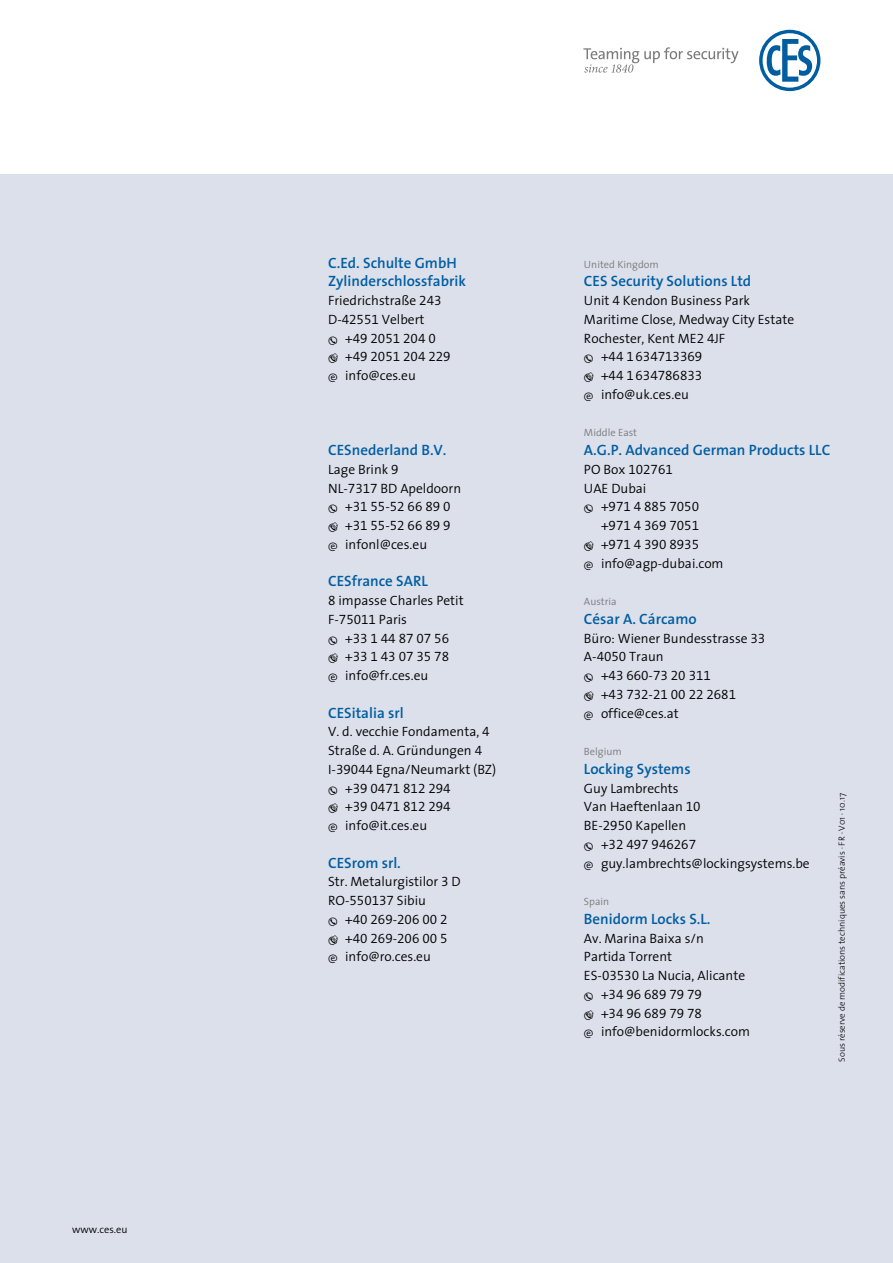
<style>
.page{position:relative;width:893px;height:1263px;background:#fff}
.page>*{position:absolute;margin:0;border:0;box-sizing:border-box;transform-origin:0 0}
.t1{font:600 15px/18.8px "The Sans";color:#005da0}
.t2{font:300 13.5px/18.8px "The Sans";color:#000}
.t3{font:13.5px/18.8px "The Sans Semi Light Expert";color:#000}
.t4{font:13.5px/18.8px "The Sans Semi Light Expert";letter-spacing:.11em;color:#000}
.t5{font:300 10.5px "The Sans";color:#7b7b7a}
.t6{font:300 10.5px "The Sans";color:#000}
.t7{font:300 9px "The Sans";color:#000}
.s1{font-family:"The Sans Semi Light Expert";font-weight:400}
.s2{font-family:"Seria Sans Regular Expert";font-size:12px}
.s3{font-family:"The Sans";font-weight:300}
.s4{font-family:"Seria Sans Regular Expert";font-weight:400;font-size:12px}
</style>
<div class="page">
<div style="left:0;top:174px;width:893px;height:1089px;background:#dce0eb"></div>
<svg style="left:759px;top:30px;width:61px;height:61px"></svg>
<svg style="left:583px;top:47px;width:156px;height:26px"></svg>
<p class="t6" style="left:72px;top:1221px;width:57px">www.ces.eu</p>
<p class="t1" style="left:328px;top:253px;width:139px">C.Ed. Schulte GmbH<br>Zylinderschlossfabrik</p>
<p class="t2" style="left:328px;top:291px;width:115px">Friedrichstraße <span class="s1">243<br></span>D-<span class="s1">42551</span> Velbert</p>
<p class="t3" style="left:328px;top:328px;width:124px"><span class="s2">f</span> <span class="s3">+</span>49 2051 204 0<br><span class="s2">h</span> <span class="s3">+</span>49 2051 204 229</p>
<p class="t2" style="left:328px;top:366px;width:89px"><span class="s4">e</span> info@ces.eu</p>
<p class="t1" style="left:328px;top:440px;width:120px">CESnederland B.V.</p>
<p class="t2" style="left:328px;top:459px;width:135px">Lage Brink <span class="s1">9<br></span>NL-<span class="s1">7317</span> BD Apeldoorn</p>
<p class="t3" style="left:328px;top:497px;width:124px"><span class="s2">f</span> <span class="s3">+</span>31 55<span class="s3">-</span>52 66 89 0 <span class="s2">h</span> <span class="s3">+</span>31 55<span class="s3">-</span>52 66 89 9</p>
<p class="t2" style="left:328px;top:534px;width:100px"><span class="s4">e</span> infonl@ces.eu</p>
<p class="t1" style="left:328px;top:571px;width:101px">CESfrance SARL</p>
<p class="t2" style="left:328px;top:591px;width:137px"><span class="s1">8</span> impasse Charles Petit<br>F-<span class="s1">75011</span> Paris</p>
<p class="t4" style="left:328px;top:628px;width:122px"><span class="s2">f</span> <span class="s3">+</span>33144870756 <span class="s2">h</span> <span class="s3">+</span>33143073578</p>
<p class="t2" style="left:328px;top:666px;width:102px"><span class="s4">e</span> info@fr.ces.eu</p>
<p class="t1" style="left:328px;top:703px;width:77px">CESitalia srl</p>
<p class="t2" style="left:328px;top:722px;width:170px">V. d. vecchie Fondamenta, <span class="s1">4<br></span>Straße d. A. Gründungen <span class="s1">4<br></span>I-<span class="s1">39044</span> Egna/Neumarkt (BZ)</p>
<p class="t3" style="left:328px;top:778px;width:124px"><span class="s2">f</span> <span class="s3">+</span>39 0471 812 294 <span class="s2">h</span> <span class="s3">+</span>39 0471 812 294</p>
<p class="t2" style="left:328px;top:816px;width:101px"><span class="s4">e</span> info@it.ces.eu</p>
<p class="t1" style="left:328px;top:853px;width:74px">CESrom srl.</p>
<p class="t2" style="left:328px;top:872px;width:134px">Str. Metalurgistilor <span class="s1">3</span> D<br>RO-<span class="s1">550137</span> Sibiu</p>
<p class="t3" style="left:328px;top:909px;width:121px"><span class="s2">f</span> <span class="s3">+</span>40 269<span class="s3">-</span>206 00 2 <span class="s2">h</span> <span class="s3">+</span>40 269<span class="s3">-</span>206 00 5</p>
<p class="t2" style="left:328px;top:947px;width:104px"><span class="s4">e</span> info@ro.ces.eu</p>
<p class="t5" style="left:584px;top:255px;width:76px">United Kingdom</p>
<p class="t1" style="left:584px;top:271px;width:169px">CES Security Solutions Ltd</p>
<p class="t2" style="left:584px;top:291px;width:212px">Unit <span class="s1">4</span> Kendon Business Park<br>Maritime Close, Medway City Estate<br>Rochester, Kent ME<span class="s1">2 4</span>JF</p>
<p class="t3" style="left:584px;top:347px;width:120px"><span class="s2">f</span> <span class="s3">+</span>44 1634713369 <span class="s2">h</span> <span class="s3">+</span>44 1634786833</p>
<p class="t2" style="left:584px;top:384px;width:106px"><span class="s4">e</span> info@uk.ces.eu</p>
<p class="t5" style="left:584px;top:424px;width:55px">Middle East</p>
<p class="t1" style="left:584px;top:440px;width:248px">A.G.P. Advanced German Products LLC</p>
<p class="t3" style="left:584px;top:459px;width:90px"><span class="s3">PO Box</span> 102761</p>
<p class="t2" style="left:584px;top:478px;width:64px">UAE Dubai</p>
<p class="t3" style="left:584px;top:497px;width:117px;text-align:right"><span class="s2">f</span> <span class="s3">+</span>971 4 885 7050 <span class="s3">+</span>971 4 369 7051<br><span class="s2">h</span> <span class="s3">+</span>971 4 390 8935</p>
<p class="t2" style="left:584px;top:553px;width:141px"><span class="s4">e</span> info@agp-dubai.com</p>
<p class="t5" style="left:584px;top:593px;width:34px">Austria</p>
<p class="t1" style="left:584px;top:609px;width:114px">César A. Cárcamo</p>
<p class="t2" style="left:584px;top:628px;width:183px">Büro: Wiener Bundesstrasse <span class="s1">33<br></span>A-<span class="s1">4050</span> Traun</p>
<p class="t3" style="left:584px;top:666px;width:154px"><span class="s2">f</span> <span class="s3">+</span>43 660<span class="s3">-</span>73 20 311<br><span class="s2">h</span> <span class="s3">+</span>43 732<span class="s3">-</span>21 00 22 2681</p>
<p class="t2" style="left:584px;top:703px;width:96px"><span class="s4">e</span> office@ces.at</p>
<p class="t5" style="left:584px;top:743px;width:39px">Belgium</p>
<p class="t1" style="left:584px;top:759px;width:108px">Locking Systems</p>
<p class="t2" style="left:584px;top:778px;width:118px">Guy Lambrechts<br>Van Haeftenlaan <span class="s1">10<br></span>BE-<span class="s1">2950</span> Kapellen</p>
<p class="t3" style="left:584px;top:834px;width:114px"><span class="s2">f</span> <span class="s3">+</span>32 497 946267</p>
<p class="t2" style="left:584px;top:853px;width:227px"><span class="s4">e</span> guy.lambrechts@lockingsystems.be</p>
<p class="t5" style="left:584px;top:893px;width:27px">Spain</p>
<p class="t1" style="left:584px;top:909px;width:128px">Benidorm Locks S.L.</p>
<p class="t2" style="left:584px;top:928px;width:163px">Av. Marina Baixa s/n<br>Partida Torrent<br>ES-<span class="s1">03530</span> La Nucia, Alicante</p>
<p class="t3" style="left:584px;top:984px;width:120px"><span class="s2">f</span> <span class="s3">+</span>34 96 689 79 79 <span class="s2">h</span> <span class="s3">+</span>34 96 689 79 78</p>
<p class="t2" style="left:584px;top:1022px;width:167px"><span class="s4">e</span> info@benidormlocks.com</p>
<p class="t7" style="left:834px;top:1062px;width:270px;rotate:-90deg">Sous réserve de modifications techniques sans préavis · FR · V01 · 10.17</p>
</div>
